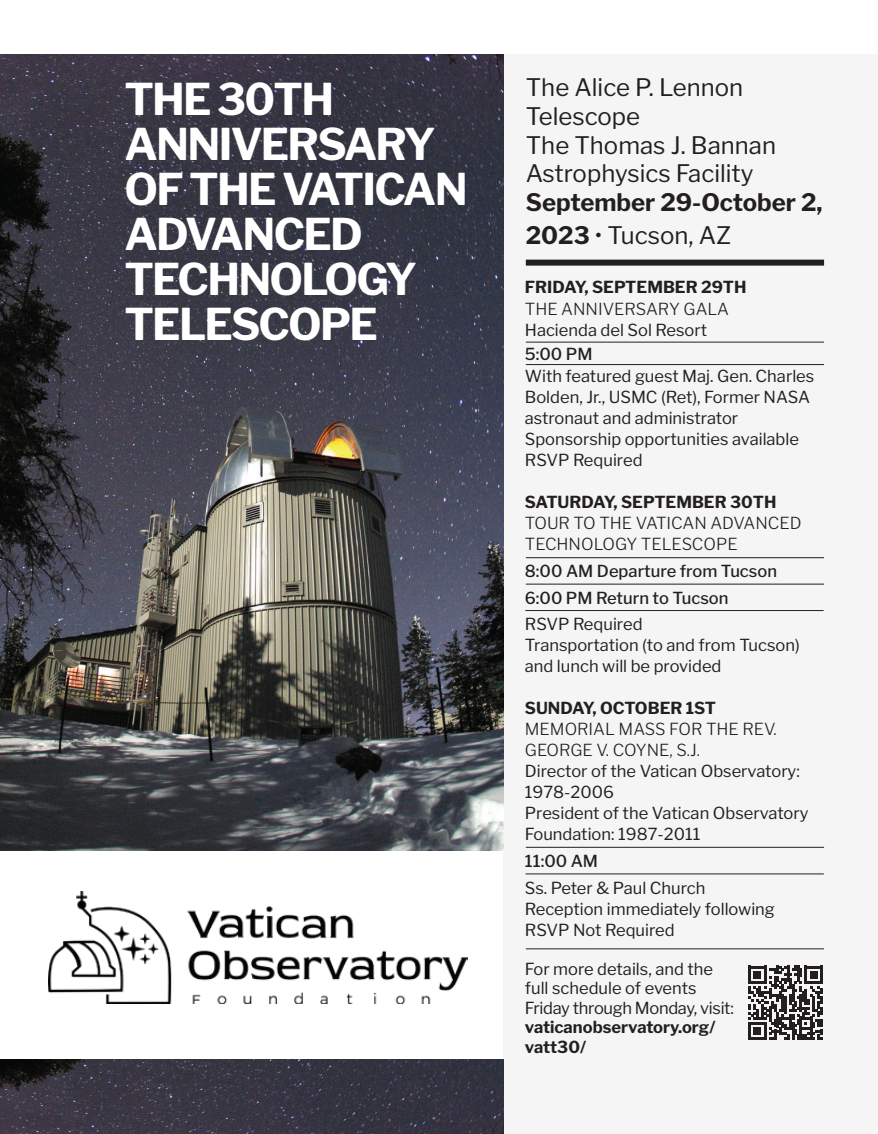
<style>
.page{position:relative;width:878px;height:1134px;background:#fff}
.page>*{position:absolute;margin:0;border:0;box-sizing:border-box;transform-origin:0 0}
.t1{font:700 43.5px/45px "Libre Franklin";letter-spacing:-.04em;color:#fff}
.t2{font:24px/28.8px "Libre Franklin";color:#231f20}
.t3{font:700 24px/32.4px "Libre Franklin";color:#231f20}
.t4{font:16.5px/21px "Libre Franklin";color:#231f20}
.t5{font:300 16.5px/21px "Libre Franklin";color:#231f20}
.t6{font:700 16.5px/19.5px "Libre Franklin";color:#231f20}
.t7{font:500 16.5px/27px "Libre Franklin";color:#231f20}
.s1{font-weight:400}
</style>
<div class="page">
<div style="left:503px;top:55px;width:375px;height:1079px;background:#f5f5f6"></div>
<svg style="left:748px;top:966px;width:74px;height:74px"></svg>
<img style="left:0;top:55px;width:503px;height:796px">
<img style="left:0;top:1059px;width:503px;height:75px">
<img style="left:48px;top:892px;width:420px;height:112px">
<div style="left:526px;top:260px;width:298px;height:6px;background:#231f20"></div>
<hr style="left:526px;top:342px;width:298px;height:1px;background:#231f20">
<hr style="left:526px;top:557px;width:298px;height:1px;background:#231f20">
<hr style="left:526px;top:364px;width:298px;height:1px;background:#231f20">
<hr style="left:526px;top:584px;width:298px;height:1px;background:#231f20">
<hr style="left:526px;top:847px;width:298px;height:1px;background:#231f20">
<hr style="left:525px;top:874px;width:298px;height:1px;background:#231f20">
<hr style="left:525px;top:610px;width:298px;height:1px;background:#231f20">
<hr style="left:526px;top:949px;width:298px;height:1px;background:#231f20">
<h1 class="t1" style="left:124px;top:73px;width:345px">THE 30TH<br>ANNIVERSARY<br>OF THE VATICAN<br>ADVANCED<br>TECHNOLOGY<br>TELESCOPE</h1>
<h2 class="t2" style="left:526px;top:71px;width:252px">The Alice P. Lennon<br>Telescope<br>The Thomas J. Bannan<br>Astrophysics Facility</h2>
<h2 class="t3" style="left:526px;top:184px;width:298px">September 29-October 2,<br>2023 <span class="s1">• Tucson, AZ</span></h2>
<p class="t6" style="left:525px;top:276px;width:223px">FRIDAY, SEPTEMBER 29TH</p>
<p class="t5" style="left:525px;top:296px;width:205px">THE ANNIVERSARY GALA</p>
<p class="t4" style="left:525px;top:317px;width:184px">Hacienda del Sol Resort</p>
<p class="t7" style="left:525px;top:338px;width:69px">5:00 PM</p>
<p class="t4" style="left:525px;top:364px;width:291px">With featured guest Maj. Gen. Charles<br>Bolden, Jr., USMC (Ret), Former NASA astronaut and administrator<br>Sponsorship opportunities available<br>RSVP Required</p>
<p class="t6" style="left:525px;top:491px;width:253px">SATURDAY, SEPTEMBER 30TH</p>
<p class="t5" style="left:525px;top:511px;width:278px">TOUR TO THE VATICAN ADVANCED<br>TECHNOLOGY TELESCOPE</p>
<p class="t7" style="left:525px;top:556px;width:254px">8:00 AM Departure from Tucson<br>6:00 PM Return to Tucson</p>
<p class="t4" style="left:525px;top:612px;width:276px">RSVP Required<br>Transportation (to and from Tucson) and lunch will be provided</p>
<p class="t6" style="left:525px;top:696px;width:193px">SUNDAY, OCTOBER 1ST</p>
<p class="t5" style="left:525px;top:717px;width:253px">MEMORIAL MASS FOR THE REV.<br>GEORGE V. COYNE, S.J.</p>
<p class="t4" style="left:525px;top:759px;width:285px">Director of the Vatican Observatory:<br>1978-2006<br>President of the Vatican Observatory<br>Foundation: 1987-2011</p>
<p class="t7" style="left:525px;top:846px;width:75px">11:00 AM</p>
<p class="t4" style="left:525px;top:876px;width:251px">Ss. Peter &amp; Paul Church<br>Reception immediately following<br>RSVP Not Required</p>
<p class="t4" style="left:525px;top:957px;width:210px;line-height:19.5px">For more details, and the full schedule of events<br>Friday through Monday, visit:</p>
<p class="t6" style="left:525px;top:1016px;width:192px">vaticanobservatory.org/ vatt30/</p>
</div>
